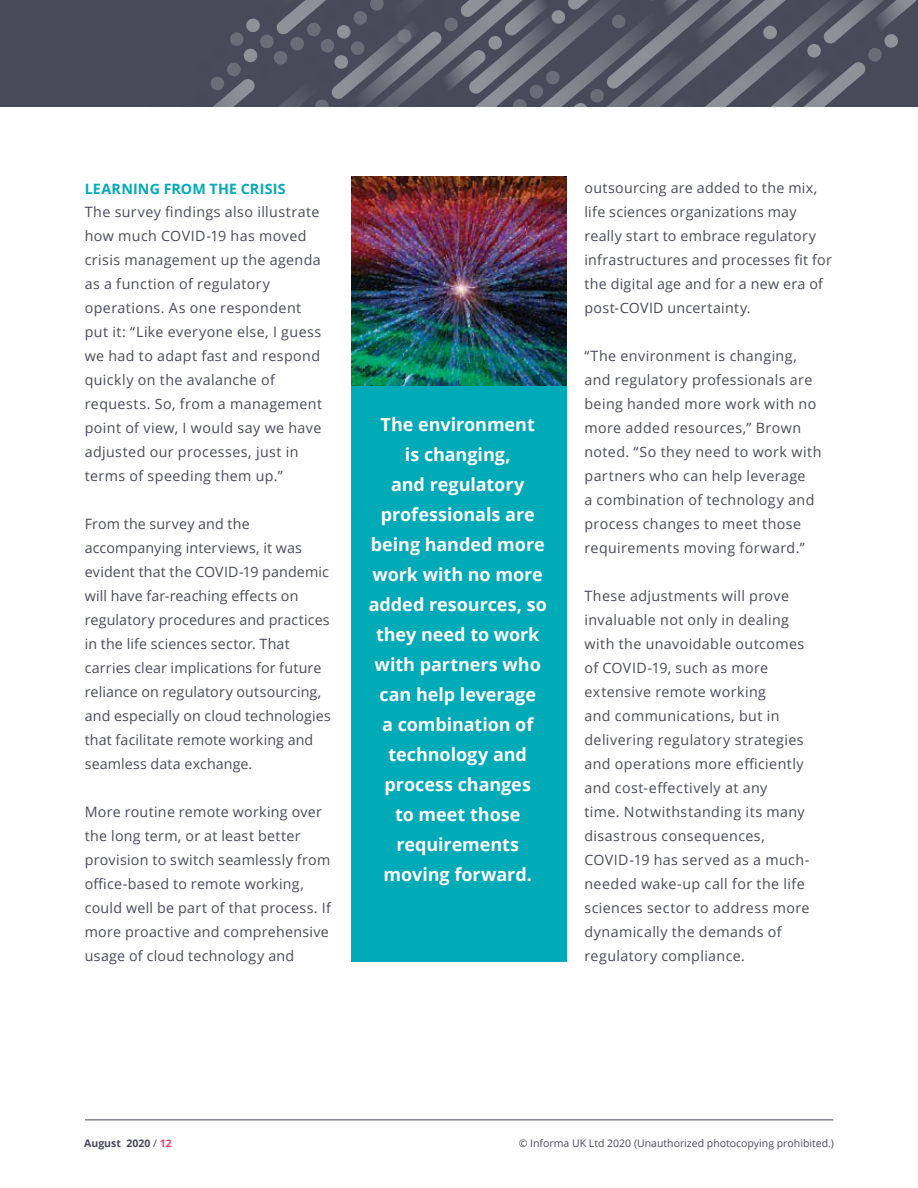
<style>
.page{position:relative;width:918px;height:1188px;background:#fff}
.page>*{position:absolute;margin:0;border:0;box-sizing:border-box;transform-origin:0 0}
.t1{font:700 18px/30px "Open Sans";letter-spacing:-.005em;color:#fff;text-align:center}
.t2{font:14.25px/24px "Open Sans";letter-spacing:.025em;color:#494a59}
.t3{font:700 14.25px "Open Sans";letter-spacing:.01em;color:#00aab6}
.t4{font:10.5px "Open Sans";color:#494a59}
.t5{font:700 10.5px "Open Sans";color:#494a59}
.s1{font-weight:400}
.s2{color:#f5426c}
</style>
<div class="page">
<hr style="left:85px;top:1119px;width:748px;height:1px;background:#494a59">
<div style="left:0;top:0;width:918px;height:107px;background:#494a59"></div>
<svg style="left:211px;top:0;width:705px;height:107px"></svg>
<div style="left:351px;top:194px;width:215px;height:767px;background:#00aab6"></div>
<img style="left:351px;top:176px;width:215px;height:210px">
<p class="t3" style="left:85px;top:178px;width:202px">LEARNING FROM THE CRISIS</p>
<p class="t2" style="left:85px;top:200px;width:239px">The survey findings also illustrate how much COVID-19 has moved crisis management up the agenda as a function of regulatory operations. As one respondent put it: “Like everyone else, I guess we had to adapt fast and respond quickly on the avalanche of requests. So, from a management point of view, I would say we have adjusted our processes, just in terms of speeding them up.”</p>
<p class="t2" style="left:85px;top:512px;width:248px">From the survey and the accompanying interviews, it was evident that the COVID-19 pandemic will have far-reaching effects on regulatory procedures and practices in the life sciences sector. That carries clear implications for future reliance on regulatory outsourcing, and especially on cloud technologies that facilitate remote working and seamless data exchange.</p>
<p class="t2" style="left:85px;top:800px;width:248px">More routine remote working over the long term, or at least better provision to switch seamlessly from office-based to remote working, could well be part of that process. If more proactive and comprehensive usage of cloud technology and</p>
<p class="t1" style="left:369px;top:409px;width:180px">The environment<br>is changing,<br>and regulatory professionals are being handed more work with no more added resources, so they need to work with partners who can help leverage<br>a combination of technology and process changes<br>to meet those requirements moving forward.</p>
<p class="t2" style="left:584px;top:176px;width:249px">outsourcing are added to the mix, life sciences organizations may really start to embrace regulatory infrastructures and processes fit for the digital age and for a new era of post-COVID uncertainty.</p>
<p class="t2" style="left:584px;top:344px;width:238px">“The environment is changing, and regulatory professionals are being handed more work with no more added resources,” Brown noted. “So they need to work with partners who can help leverage<br>a combination of technology and process changes to meet those requirements moving forward.”</p>
<p class="t2" style="left:584px;top:584px;width:227px">These adjustments will prove invaluable not only in dealing with the unavoidable outcomes of COVID-19, such as more extensive remote working<br>and communications, but in delivering regulatory strategies and operations more efficiently and cost-effectively at any<br>time. Notwithstanding its many disastrous consequences,<br>COVID-19 has served as a much&shy;needed wake-up call for the life sciences sector to address more dynamically the demands of regulatory compliance.</p>
<p class="t5" style="left:84px;top:1136px;width:89px">August 2020 <span class="s1">/</span> <span class="s2">12</span></p>
<p class="t4" style="left:519px;top:1136px;width:317px">© Informa UK Ltd 2020 (Unauthorized photocopying prohibited.)</p>
</div>
